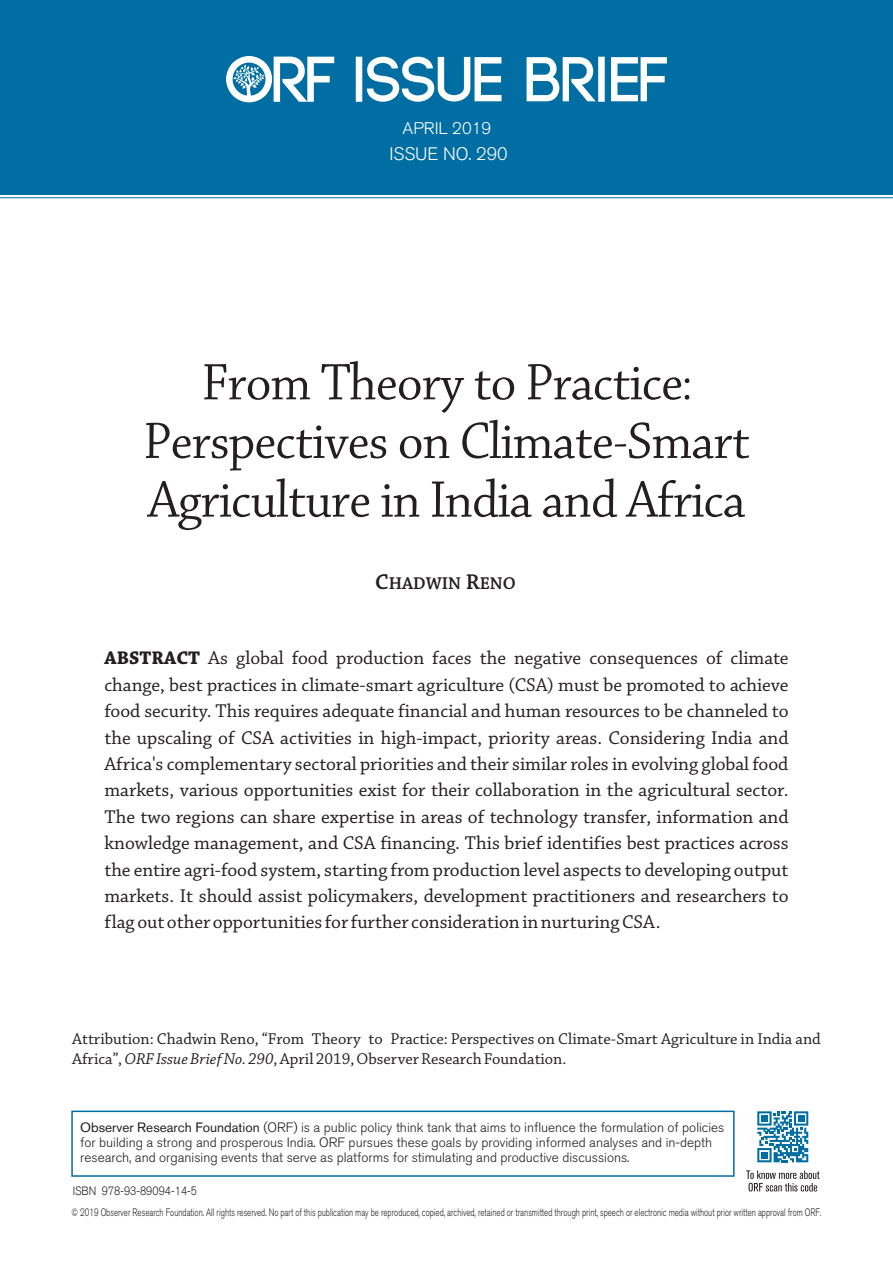
<style>
.page{position:relative;width:893px;height:1263px;background:#fff}
.page>*{position:absolute;margin:0;border:0;box-sizing:border-box;transform-origin:0 0}
.t1{font:54.6px/58.7px "Chaparral Pro Disp";color:#231f20;text-align:center}
.t2{font:19.5px/26.4px "Chaparral Pro";color:#231f20;text-align:justify}
.t3{font:300 18px "Akzidenz Grotesk BQ";color:#fff}
.t4{font:600 18px "Chaparral Pro";color:#231f20}
.t5{font:300 16.8px "Akzidenz Grotesk BQ";color:#fff}
.t6{font:16.5px/19.6px "Chaparral Pro";color:#231f20}
.t7{font:300 13.5px/15.1px "Akzidenz Grotesk BQ";color:#231f20}
.t8{font:300 12px "Akzidenz Grotesk BQ";color:#231f20;scale:.89 1}
.t9{font:300 10.8px "Akzidenz Grotesk BQ";color:#231f20;scale:.74 1}
.s1{font-size:22.5px}
.s2{font-weight:700;font-size:19.2px}
.s3{font-style:italic}
.s4{font-weight:400}
</style>
<div class="page">
<div style="left:0;top:0;width:893px;height:194px;background:#006ea2"></div>
<svg style="left:0;top:197px;width:893px;height:1px"></svg>
<svg style="left:226px;top:56px;width:108px;height:46px"></svg>
<svg style="left:611px;top:57px;width:56px;height:44px"></svg>
<svg style="left:356px;top:57px;width:145px;height:45px"></svg>
<svg style="left:527px;top:57px;width:78px;height:45px"></svg>
<div style="left:71px;top:1110px;width:664px;height:67px;border:1px solid #006ea2"></div>
<svg style="left:746px;top:1170px;width:73px;height:21px"></svg>
<svg style="left:757px;top:1111px;width:51px;height:51px"></svg>
<p class="t5" style="left:403px;top:122px;width:90px">APRIL 2019</p>
<p class="t3" style="left:389px;top:147px;width:120px">ISSUE NO. 290</p>
<h1 class="t1" style="left:144px;top:357px;width:607px">From Theory to Practice:<br>Perspectives on Climate-Smart<br>Agriculture in India and Africa</h1>
<p class="t4" style="left:375px;top:576px;width:142px"><span class="s1">C</span>HADWIN <span class="s1">R</span>ENO</p>
<p class="t2" style="left:104px;top:646px;width:686px"><span class="s2">ABSTRACT</span> As global food production faces the negative consequences of climate change, best practices in climate-smart agriculture (CSA) must be promoted to achieve food security. This requires adequate financial and human resources to be channeled to the upscaling of CSA activities in high-impact, priority areas. Considering India and Africa's complementary sectoral priorities and their similar roles in evolving global food markets, various opportunities exist for their collaboration in the agricultural sector.<br>The two regions can share expertise in areas of technology transfer, information and knowledge management, and CSA financing. This brief identifies best practices across the entire agri-food system, starting from production level aspects to developing output markets. It should assist policymakers, development practitioners and researchers to flag out other opportunities for further consideration in nurturing CSA.</p>
<p class="t6" style="left:72px;top:1030px;width:750px">Attribution: Chadwin Reno, “From Theory to Practice: Perspectives on Climate-Smart Agriculture in India and<br>Africa”, <span class="s3">ORF Issue Brief No. 290</span>, April 2019, Observer Research Foundation.</p>
<p class="t7" style="left:80px;top:1121px;width:646px"><span class="s4">Observer Research Foundation</span> (ORF) is a public policy think tank that aims to influence the formulation of policies for building a strong and prosperous India. ORF pursues these goals by providing informed analyses and in-depth research, and organising events that serve as platforms for stimulating and productive discussions.</p>
<p class="t8" style="left:73px;top:1187px;width:141px">ISBN 978-93-89094-14-5</p>
<p class="t9" style="left:72px;top:1208px;width:1015px">© 2019 Observer Research Foundation. All rights reserved. No part of this publication may be reproduced, copied, archived, retained or transmitted through print, speech or electronic media without prior written approval from ORF.</p>
</div>
